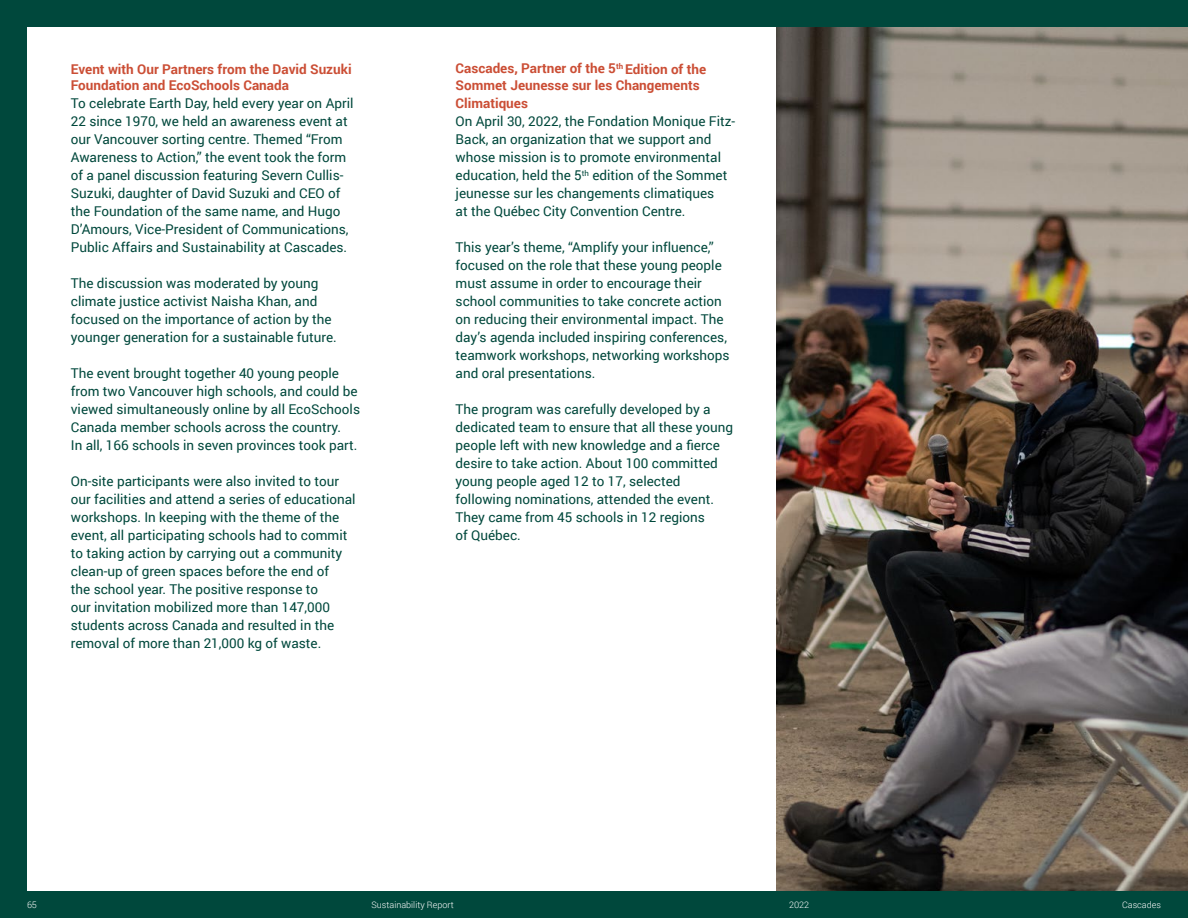
<style>
.page{position:relative;width:1188px;height:918px;background:#00483c}
.page>*{position:absolute;margin:0;border:0;box-sizing:border-box;transform-origin:0 0}
.t1{font:13.5px/18px "Roboto";color:#00483c}
.t2{font:700 13.5px/16.5px "Roboto";color:#cb4e35}
.t3{font:300 9px "Roboto";color:#fff}
</style>
<div class="page">
<div style="left:27px;top:27px;width:1134px;height:864px;background:#fff"></div>
<img style="left:776px;top:27px;width:412px;height:864px">
<p class="t2" style="left:71px;top:60px;width:282px">Event with Our Partners from the David Suzuki<br>Foundation and EcoSchools Canada</p>
<p class="t1" style="left:71px;top:94px;width:284px">To celebrate Earth Day, held every year on April 22 since 1970, we held an awareness event at our Vancouver sorting centre. Themed “From Awareness to Action,” the event took the form of a panel discussion featuring Severn Cullis-Suzuki, daughter of David Suzuki and CEO of the Foundation of the same name, and Hugo D’Amours, Vice-President of Communications, Public Affairs and Sustainability at Cascades.</p>
<p class="t1" style="left:71px;top:274px;width:267px">The discussion was moderated by young climate justice activist Naisha Khan, and focused on the importance of action by the younger generation for a sustainable future.</p>
<p class="t1" style="left:71px;top:364px;width:291px">The event brought together 40 young people from two Vancouver high schools, and could be viewed simultaneously online by all EcoSchools Canada member schools across the country.<br>In all, 166 schools in seven provinces took part.</p>
<p class="t1" style="left:71px;top:472px;width:286px">On-site participants were also invited to tour our facilities and attend a series of educational workshops. In keeping with the theme of the event, all participating schools had to commit to taking action by carrying out a community clean-up of green spaces before the end of<br>the school year. The positive response to<br>our invitation mobilized more than 147,000 students across Canada and resulted in the removal of more than 21,000 kg of waste.</p>
<p class="t2" style="left:456px;top:60px;width:252px">Cascades, Partner of the 5<sup>th</sup> Edition of the<br>Sommet Jeunesse sur les Changements</p>
<p class="t2" style="left:456px;top:94px;width:74px">Climatiques</p>
<p class="t1" style="left:456px;top:112px;width:281px">On April 30, 2022, the Fondation Monique Fitz-Back, an organization that we support and whose mission is to promote environmental education, held the 5<sup>th</sup> edition of the Sommet jeunesse sur les changements climatiques<br>at the Québec City Convention Centre.</p>
<p class="t1" style="left:456px;top:238px;width:276px">This year’s theme, “Amplify your influence,” focused on the role that these young people must assume in order to encourage their school communities to take concrete action on reducing their environmental impact. The day’s agenda included inspiring conferences, teamwork workshops, networking workshops and oral presentations.</p>
<p class="t1" style="left:456px;top:400px;width:279px">The program was carefully developed by a dedicated team to ensure that all these young people left with new knowledge and a fierce desire to take action. About 100 committed young people aged 12 to 17, selected following nominations, attended the event.<br>They came from 45 schools in 12 regions<br>of Québec.</p>
<p class="t3" style="left:27px;top:899px;width:11px">65</p>
<p class="t3" style="left:372px;top:899px;width:84px">Sustainability Report</p>
<p class="t3" style="left:789px;top:899px;width:22px">2022</p>
<p class="t3" style="left:1122px;top:899px;width:40px">Cascades</p>
</div>
